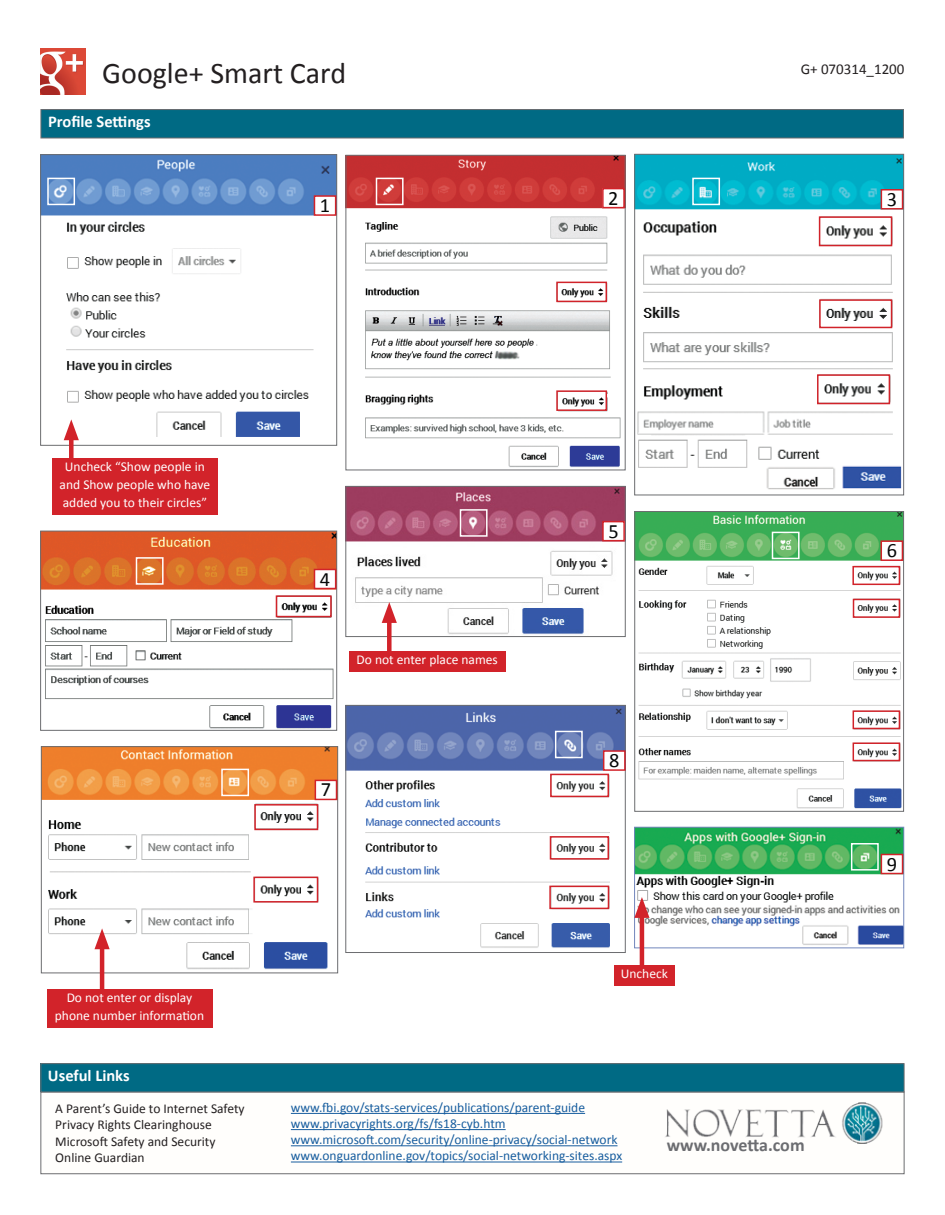
<style>
.page{position:relative;width:945px;height:1215px;background:#fff}
.page>*{position:absolute;margin:0;border:0;box-sizing:border-box;transform-origin:0 0}
.t1{font:30px "Calibri";color:#231f20}
.t2{font:20.4px "Calibri";color:#060808}
.t3{font:700 18px "Calibri";color:#6c6d71}
.t4{font:700 16.5px "Calibri";color:#fff}
.t5{font:15px "Calibri";color:#231f20}
.t6{font:13.5px/16.2px "Calibri";color:#175d9e}
.t7{font:13.5px/18px "Calibri";color:#fff;text-align:center}
.t8{font:13.5px/16.2px "Calibri";color:#231f20}
</style>
<div class="page">
<div style="left:40px;top:1092px;width:864px;height:82px;background:#fffefc;border:1px solid #6c6d70"></div>
<hr style="left:291px;top:1113px;width:294px;height:1px;background:#175d9e">
<hr style="left:291px;top:1129px;width:215px;height:1px;background:#175d9e">
<hr style="left:291px;top:1145px;width:327px;height:1px;background:#175d9e">
<hr style="left:291px;top:1162px;width:331px;height:1px;background:#175d9e">
<img style="left:665px;top:1102px;width:218px;height:41px">
<div style="left:41px;top:1064px;width:863px;height:28px;background:#006a84"></div>
<div style="left:40px;top:1063px;width:864px;height:29px;border:1px solid #6d6e71"></div>
<div style="left:41px;top:110px;width:862px;height:28px;background:#006a84"></div>
<div style="left:41px;top:109px;width:863px;height:29px;border:1px solid #6c6d70"></div>
<img style="left:41px;top:48px;width:45px;height:46px">
<img style="left:42px;top:156px;width:293px;height:285px">
<div style="left:40px;top:154px;width:297px;height:292px;border:1px solid #6c6d70"></div>
<img style="left:348px;top:157px;width:276px;height:310px">
<div style="left:346px;top:155px;width:280px;height:315px;border:1px solid #6c6d70"></div>
<img style="left:42px;top:533px;width:293px;height:196px">
<div style="left:40px;top:531px;width:297px;height:200px;border:1px solid #6c6d70"></div>
<img style="left:347px;top:488px;width:277px;height:147px">
<div style="left:345px;top:486px;width:281px;height:151px;border:1px solid #6c6d70"></div>
<img style="left:636px;top:513px;width:266px;height:296px">
<div style="left:634px;top:511px;width:270px;height:301px;border:1px solid #6c6d70"></div>
<img style="left:43px;top:748px;width:293px;height:223px">
<div style="left:41px;top:746px;width:297px;height:227px;border:1px solid #6c6d70"></div>
<img style="left:347px;top:707px;width:277px;height:241px">
<div style="left:345px;top:705px;width:281px;height:248px;border:1px solid #6c6d70"></div>
<img style="left:636px;top:829px;width:266px;height:117px">
<div style="left:634px;top:827px;width:270px;height:121px;border:1px solid #7186bc"></div>
<img style="left:636px;top:156px;width:266px;height:334px">
<div style="left:634px;top:154px;width:270px;height:341px;border:1px solid #6c6d70"></div>
<hr style="left:640px;top:910px;width:4px;height:66px;background:#d2232a">
<svg style="left:634px;top:897px;width:16px;height:21px"></svg>
<div style="left:387px;top:615px;width:5px;height:49px;background:#d2232a"></div>
<svg style="left:382px;top:602px;width:15px;height:21px"></svg>
<div style="left:556px;top:282px;width:51px;height:20px;border:2px solid #d1232a"></div>
<div style="left:819px;top:216px;width:73px;height:30px;border:2px solid #d1232a"></div>
<div style="left:556px;top:390px;width:51px;height:21px;border:2px solid #d1232a"></div>
<div style="left:276px;top:595px;width:56px;height:22px;border:2px solid #d1232a"></div>
<div style="left:852px;top:566px;width:48px;height:19px;border:2px solid #d1232a"></div>
<div style="left:853px;top:599px;width:47px;height:19px;border:2px solid #d1232a"></div>
<div style="left:853px;top:710px;width:47px;height:19px;border:2px solid #d1232a"></div>
<div style="left:853px;top:742px;width:47px;height:19px;border:2px solid #d1232a"></div>
<div style="left:550px;top:774px;width:59px;height:23px;border:2px solid #d1232a"></div>
<div style="left:550px;top:836px;width:59px;height:24px;border:2px solid #d1232a"></div>
<div style="left:549px;top:886px;width:60px;height:23px;border:2px solid #d1232a"></div>
<div style="left:253px;top:877px;width:65px;height:26px;border:2px solid #d1232a"></div>
<div style="left:819px;top:299px;width:73px;height:29px;border:2px solid #d1232a"></div>
<div style="left:817px;top:374px;width:73px;height:30px;border:2px solid #d1232a"></div>
<div style="left:69px;top:432px;width:5px;height:35px;background:#d2232a"></div>
<svg style="left:64px;top:419px;width:15px;height:21px"></svg>
<div style="left:47px;top:178px;width:28px;height:27px;border:2px solid #fff"></div>
<div style="left:614px;top:965px;width:61px;height:21px;background:#d2232a"></div>
<div style="left:47px;top:989px;width:165px;height:39px;background:#d2232a"></div>
<div style="left:349px;top:651px;width:157px;height:21px;background:#d2232a"></div>
<div style="left:52px;top:458px;width:165px;height:56px;background:#d2232a"></div>
<hr style="left:100px;top:941px;width:4px;height:50px;background:#d2232a">
<svg style="left:94px;top:928px;width:16px;height:21px"></svg>
<div style="left:376px;top:178px;width:28px;height:27px;border:2px solid #fff"></div>
<div style="left:692px;top:178px;width:28px;height:27px;border:2px solid #fff"></div>
<div style="left:772px;top:532px;width:28px;height:27px;border:2px solid #fff"></div>
<div style="left:460px;top:509px;width:28px;height:28px;border:2px solid #fff"></div>
<div style="left:136px;top:557px;width:28px;height:28px;border:2px solid #fff"></div>
<div style="left:221px;top:769px;width:28px;height:27px;border:2px solid #fff"></div>
<div style="left:555px;top:731px;width:28px;height:27px;border:2px solid #fff"></div>
<div style="left:851px;top:843px;width:28px;height:28px;border:2px solid #fff"></div>
<div style="left:314px;top:196px;width:22px;height:19px;background:#fff"></div>
<div style="left:314px;top:195px;width:22px;height:21px;border:2px solid #d2232a"></div>
<div style="left:603px;top:189px;width:21px;height:19px;background:#fff"></div>
<div style="left:602px;top:188px;width:23px;height:20px;border:2px solid #d2232a"></div>
<div style="left:881px;top:190px;width:22px;height:19px;background:#fff"></div>
<div style="left:881px;top:189px;width:22px;height:21px;border:2px solid #d2232a"></div>
<div style="left:314px;top:569px;width:22px;height:20px;background:#fff"></div>
<div style="left:314px;top:569px;width:22px;height:20px;border:2px solid #d2232a"></div>
<div style="left:603px;top:522px;width:21px;height:19px;background:#fff"></div>
<div style="left:602px;top:521px;width:23px;height:20px;border:2px solid #d2232a"></div>
<div style="left:881px;top:541px;width:21px;height:19px;background:#fff"></div>
<div style="left:881px;top:540px;width:22px;height:21px;border:2px solid #d2232a"></div>
<div style="left:315px;top:780px;width:22px;height:19px;background:#fff"></div>
<div style="left:315px;top:780px;width:22px;height:20px;border:2px solid #d2232a"></div>
<div style="left:604px;top:751px;width:21px;height:19px;background:#fff"></div>
<div style="left:603px;top:750px;width:23px;height:21px;border:2px solid #d2232a"></div>
<div style="left:881px;top:854px;width:22px;height:20px;background:#fff"></div>
<div style="left:881px;top:854px;width:22px;height:20px;border:2px solid #d2232a"></div>
<div style="left:254px;top:804px;width:64px;height:26px;border:2px solid #d1232a"></div>
<h1 class="t1" style="left:102px;top:54px;width:245px">Google+ Smart Card</h1>
<p class="t5" style="left:801px;top:60px;width:105px">G+ 070314_1200</p>
<p class="t4" style="left:48px;top:111px;width:104px">Profile Settings</p>
<p class="t2" style="left:320px;top:192px;width:12px">1</p>
<p class="t2" style="left:608px;top:185px;width:12px">2</p>
<p class="t2" style="left:887px;top:186px;width:12px">3</p>
<p class="t7" style="left:60px;top:458px;width:152px">Uncheck “Show people in and Show people who have added you to their circles”</p>
<p class="t2" style="left:320px;top:566px;width:12px">4</p>
<p class="t7" style="left:357px;top:651px;width:143px">Do not enter place names</p>
<p class="t2" style="left:321px;top:777px;width:12px">7</p>
<p class="t2" style="left:608px;top:518px;width:12px">5</p>
<p class="t2" style="left:609px;top:747px;width:12px">8</p>
<p class="t7" style="left:55px;top:988px;width:151px">Do not enter or display phone number information</p>
<p class="t4" style="left:48px;top:1065px;width:83px">Useful Links</p>
<p class="t8" style="left:55px;top:1101px;width:191px">A Parent’s Guide to Internet Safety</p>
<p class="t8" style="left:55px;top:1117px;width:162px">Privacy Rights Clearinghouse<br>Microsoft Safety and Security</p>
<p class="t8" style="left:55px;top:1149px;width:91px">Online Guardian</p>
<p class="t7" style="left:621px;top:965px;width:49px">Uncheck</p>
<p class="t6" style="left:291px;top:1099px;width:328px">www.fbi.gov/stats-services/publications/parent-guide www.privacyrights.org/fs/fs18-cyb.htm www.microsoft.com/security/online-privacy/social-network</p>
<p class="t6" style="left:291px;top:1148px;width:333px">www.onguardonline.gov/topics/social-networking-sites.aspx</p>
<p class="t3" style="left:667px;top:1134px;width:139px">www.novetta.com</p>
<p class="t2" style="left:887px;top:538px;width:12px">6</p>
<p class="t2" style="left:887px;top:851px;width:12px">9</p>
</div>
